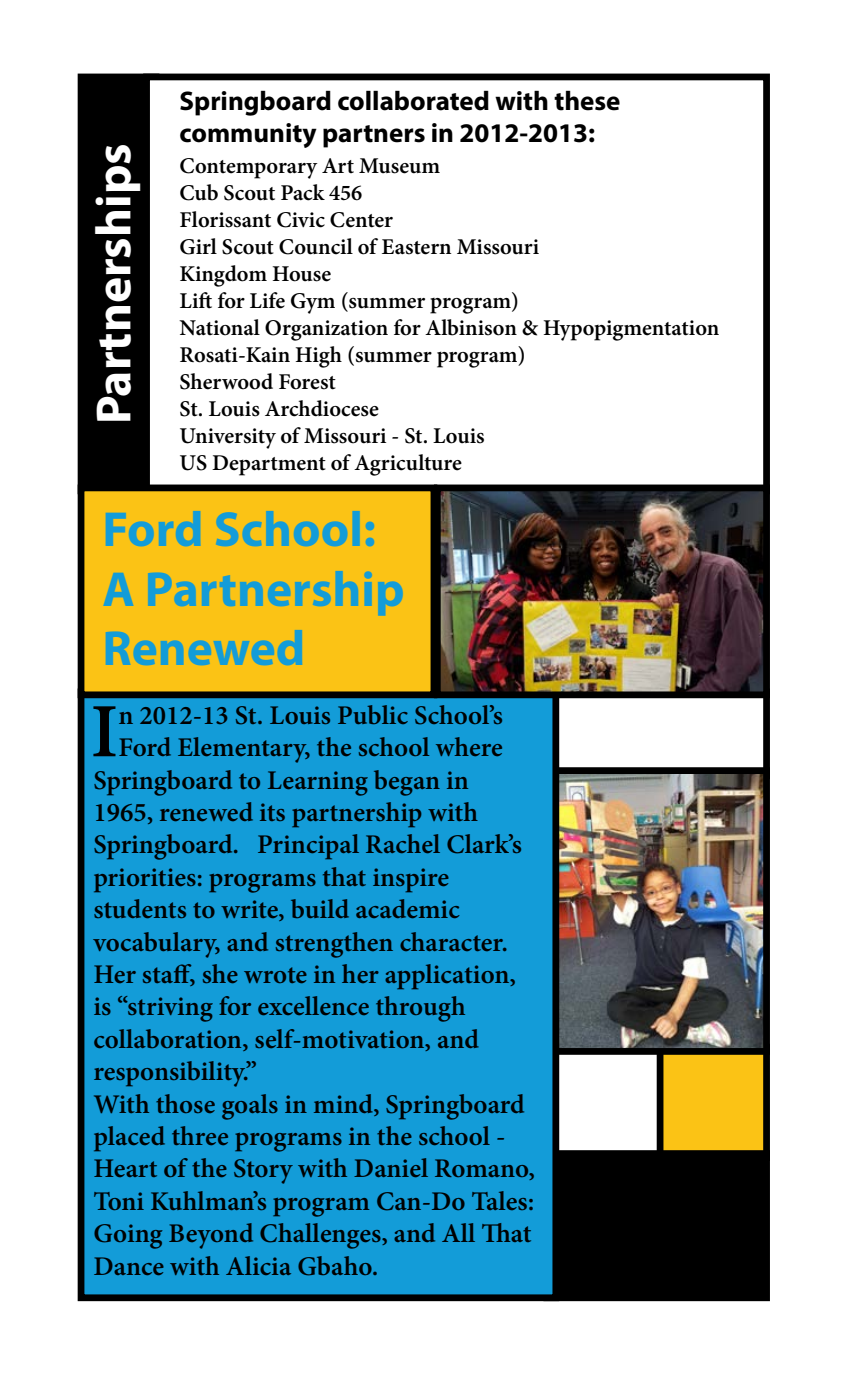
<style>
.page{position:relative;width:851px;height:1377px;background:#fff}
.page>*{position:absolute;margin:0;border:0;box-sizing:border-box;transform-origin:0 0}
.t1{font:600 76.95px "Minion Pro";color:#000}
.t2{font:700 49.5px/59.4px "Myriad Pro";color:#139cd8}
.t3{font:700 49.5px "Myriad Pro";color:#fff}
.t4{font:600 27px "Minion Pro";color:#000}
.t5{font:700 27px/32.4px "Myriad Pro";color:#000}
.t6{font:600 22.5px/27px "Minion Pro";color:#000}
</style>
<div class="page">
<div style="left:543px;top:688px;width:227px;height:91px;border:7px solid #000"></div>
<div style="left:81px;top:77px;width:75px;height:414px;background:#000"></div>
<div style="left:78px;top:74px;width:81px;height:420px;border:7px solid #000"></div>
<div style="left:146px;top:77px;width:620px;height:414px;background:#fff"></div>
<div style="left:143px;top:74px;width:627px;height:420px;border:7px solid #000"></div>
<div style="left:660px;top:1047px;width:106px;height:111px;background:#fbc315"></div>
<div style="left:656px;top:1044px;width:114px;height:117px;border:7px solid #000"></div>
<div style="left:547px;top:1154px;width:219px;height:144px;background:#000"></div>
<div style="left:543px;top:1150px;width:227px;height:151px;border:7px solid #000"></div>
<img style="left:559px;top:775px;width:203px;height:272px">
<div style="left:543px;top:767px;width:227px;height:288px;border:7px solid #000"></div>
<div style="left:81px;top:692px;width:475px;height:606px;background:#139cd8"></div>
<div style="left:78px;top:688px;width:481px;height:613px;border:7px solid #000"></div>
<img style="left:442px;top:493px;width:320px;height:197px">
<div style="left:434px;top:485px;width:336px;height:213px;border:7px solid #000"></div>
<div style="left:81px;top:488px;width:353px;height:207px;background:#fbc315"></div>
<div style="left:78px;top:485px;width:359px;height:213px;border:7px solid #000"></div>
<h2 class="t3" style="left:82px;top:424px;width:283px;rotate:-90deg">Partnerships</h2>
<p class="t5" style="left:179px;top:83px;width:442px">Springboard collaborated with these community partners in 2012-2013:</p>
<p class="t6" style="left:179px;top:152px;width:541px">Contemporary Art Museum<br>Cub Scout Pack 456<br>Florissant Civic Center<br>Girl Scout Council of Eastern Missouri<br>Kingdom House<br>Lift for Life Gym (summer program)<br>National Organization for Albinison &amp; Hypopigmentation<br>Rosati-Kain High (summer program)<br>Sherwood Forest<br>St. Louis Archdiocese<br>University of Missouri - St. Louis<br>US Department of Agriculture</p>
<h2 class="t2" style="left:102px;top:498px;width:304px">Ford School:<br>A Partnership<br>Renewed</h2>
<h1 class="t1" style="left:90px;top:678px;width:29px">I</h1>
<p class="t4" style="left:118px;top:697px;width:386px">n 2012-13 St. Louis Public School’s</p>
<p class="t4" style="left:118px;top:729px;width:385px">Ford Elementary, the school where</p>
<p class="t4" style="left:93px;top:761px;width:377px">Springboard to Learning began in</p>
<p class="t4" style="left:93px;top:794px;width:386px">1965, renewed its partnership with</p>
<p class="t4" style="left:93px;top:826px;width:430px">Springboard. Principal Rachel Clark’s</p>
<p class="t4" style="left:93px;top:859px;width:357px">priorities: programs that inspire</p>
<p class="t4" style="left:93px;top:891px;width:368px">students to write, build academic</p>
<p class="t4" style="left:93px;top:923px;width:416px">vocabulary, and strengthen character.</p>
<p class="t4" style="left:93px;top:956px;width:424px">Her staff, she wrote in her application,</p>
<p class="t4" style="left:93px;top:988px;width:374px">is “striving for excellence through</p>
<p class="t4" style="left:93px;top:1021px;width:387px">collaboration, self-motivation, and</p>
<p class="t4" style="left:93px;top:1053px;width:165px">responsibility.”</p>
<p class="t4" style="left:93px;top:1085px;width:433px">With those goals in mind, Springboard</p>
<p class="t4" style="left:93px;top:1118px;width:413px">placed three programs in the school -</p>
<p class="t4" style="left:93px;top:1150px;width:443px">Heart of the Story with Daniel Romano,</p>
<p class="t4" style="left:93px;top:1183px;width:442px">Toni Kuhlman’s program Can-Do Tales:</p>
<p class="t4" style="left:93px;top:1215px;width:439px">Going Beyond Challenges, and All That</p>
<p class="t4" style="left:93px;top:1247px;width:286px">Dance with Alicia Gbaho.</p>
</div>
